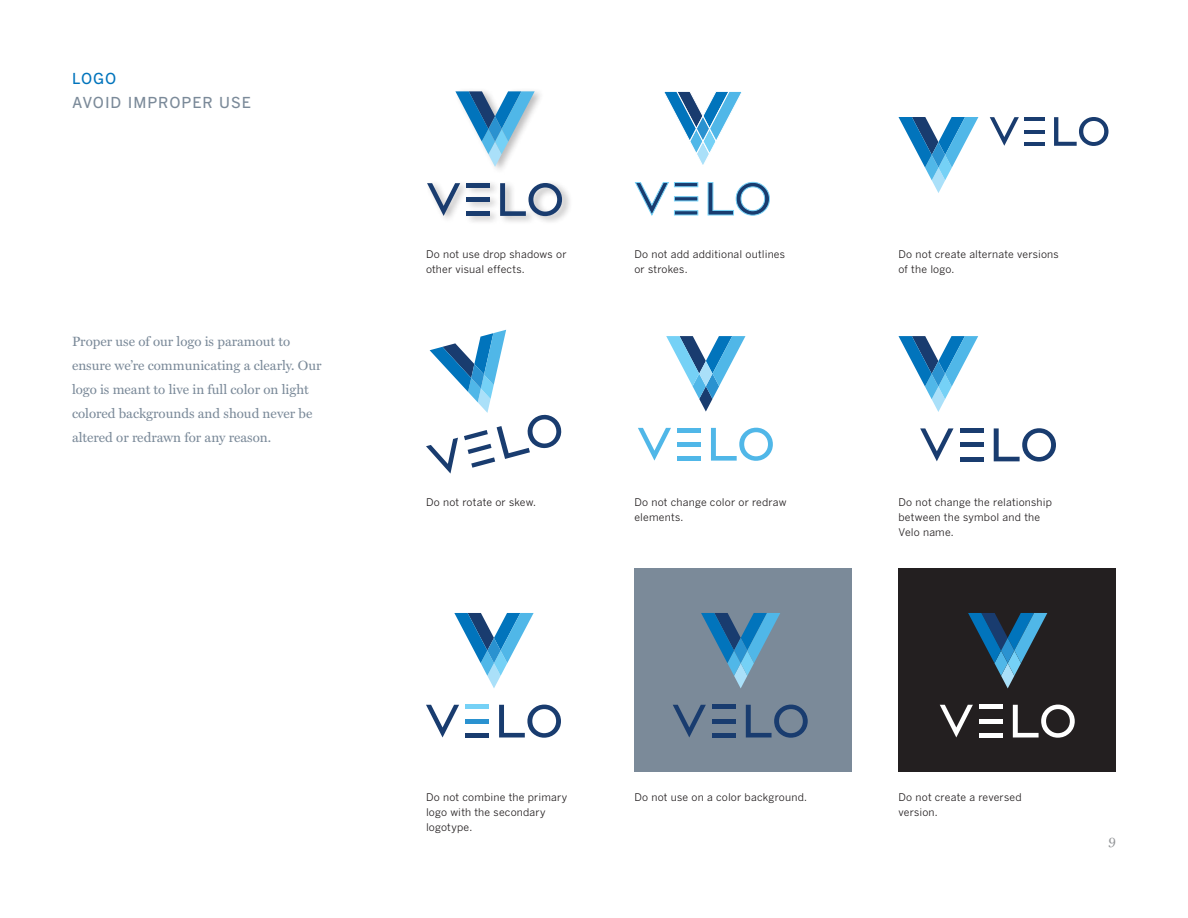
<style>
.page{position:relative;width:1188px;height:918px;background:#fff}
.page>*{position:absolute;margin:0;border:0;box-sizing:border-box;transform-origin:0 0}
.Page_header{font:500 15px "Benton Gothic";letter-spacing:.06em;color:#7b8a99}
.Page_header-2{font:500 15px "Benton Gothic";color:#0174bc}
.t1{font:13.5px/24px "Miller Text";color:#7b8a99}
.t2{font:13.5px "Miller Text";color:#939598}
.spec_text{font:10.5px/15px "Benton Gothic";letter-spacing:.015em;color:#231f20}
</style>
<div class="page">
<div style="left:634px;top:568px;width:218px;height:204px;background:#7b8a99"></div>
<div style="left:898px;top:568px;width:218px;height:204px;background:#231f20"></div>
<svg style="left:701px;top:613px;width:79px;height:75px"></svg>
<hr style="left:712px;top:705px;width:24px;height:4px;background:#193c6f">
<hr style="left:712px;top:719px;width:24px;height:4px;background:#193c6f">
<hr style="left:712px;top:733px;width:24px;height:4px;background:#193c6f">
<svg style="left:746px;top:705px;width:62px;height:33px"></svg>
<svg style="left:673px;top:705px;width:33px;height:32px"></svg>
<svg style="left:968px;top:613px;width:79px;height:75px"></svg>
<hr style="left:979px;top:705px;width:24px;height:4px;background:#fff">
<hr style="left:979px;top:719px;width:24px;height:4px;background:#fff">
<hr style="left:979px;top:733px;width:24px;height:4px;background:#fff">
<svg style="left:1013px;top:705px;width:62px;height:33px"></svg>
<svg style="left:940px;top:705px;width:33px;height:32px"></svg>
<svg style="left:454px;top:613px;width:80px;height:75px"></svg>
<hr style="left:465px;top:705px;width:24px;height:4px;background:#75d1f6">
<hr style="left:465px;top:719px;width:24px;height:4px;background:#2a92d0">
<hr style="left:465px;top:733px;width:24px;height:4px;background:#193c6f">
<svg style="left:499px;top:705px;width:62px;height:33px"></svg>
<svg style="left:426px;top:705px;width:33px;height:32px"></svg>
<svg style="left:666px;top:336px;width:79px;height:76px"></svg>
<hr style="left:677px;top:428px;width:24px;height:4px;background:#50b7e8">
<hr style="left:677px;top:442px;width:24px;height:4px;background:#50b7e8">
<div style="left:677px;top:456px;width:24px;height:5px;background:#50b7e8"></div>
<svg style="left:711px;top:428px;width:62px;height:33px"></svg>
<svg style="left:638px;top:428px;width:33px;height:33px"></svg>
<svg style="left:898px;top:336px;width:80px;height:76px"></svg>
<div style="left:960px;top:428px;width:23px;height:5px;background:#193c6f"></div>
<hr style="left:960px;top:443px;width:23px;height:4px;background:#193c6f">
<hr style="left:960px;top:457px;width:23px;height:4px;background:#193c6f">
<svg style="left:994px;top:428px;width:62px;height:34px"></svg>
<svg style="left:920px;top:428px;width:34px;height:33px"></svg>
<svg style="left:898px;top:117px;width:80px;height:76px"></svg>
<hr style="left:1024px;top:117px;width:21px;height:4px;background:#193c6f">
<hr style="left:1024px;top:130px;width:21px;height:3px;background:#193c6f">
<hr style="left:1024px;top:142px;width:21px;height:4px;background:#193c6f">
<svg style="left:1054px;top:117px;width:55px;height:29px"></svg>
<svg style="left:990px;top:117px;width:29px;height:29px"></svg>
<svg style="left:426px;top:330px;width:136px;height:144px"></svg>
<div style="left:426px;top:88px;width:147px;height:138px;background:#231f20;opacity:.3"></div>
<svg style="left:455px;top:91px;width:80px;height:76px"></svg>
<hr style="left:466px;top:183px;width:24px;height:4px;background:#193c6f">
<div style="left:466px;top:197px;width:24px;height:5px;background:#193c6f"></div>
<hr style="left:466px;top:212px;width:24px;height:4px;background:#193c6f">
<svg style="left:500px;top:183px;width:62px;height:33px"></svg>
<svg style="left:427px;top:183px;width:33px;height:33px"></svg>
<svg style="left:664px;top:91px;width:78px;height:74px"></svg>
<svg style="left:674px;top:182px;width:24px;height:5px"></svg>
<svg style="left:674px;top:196px;width:24px;height:5px"></svg>
<svg style="left:674px;top:210px;width:24px;height:5px"></svg>
<svg style="left:707px;top:182px;width:63px;height:34px"></svg>
<svg style="left:634px;top:182px;width:35px;height:34px"></svg>
<p class="Page_header-2" style="left:72px;top:69px;width:46px">LOGO</p>
<p class="Page_header" style="left:72px;top:93px;width:180px">AVOID IMPROPER USE</p>
<p class="t1" style="left:72px;top:329px;width:251px">Proper use of our logo is paramout to ensure we’re communicating a clearly. Our logo is meant to live in full color on light colored backgrounds and shoud never be altered or redrawn for any reason.</p>
<p class="spec_text" style="left:426px;top:247px;width:142px">Do not use drop shadows or other visual effects.</p>
<p class="spec_text" style="left:634px;top:247px;width:152px">Do not add additional outlines or strokes.</p>
<p class="spec_text" style="left:898px;top:247px;width:162px">Do not create alternate versions of the logo.</p>
<p class="spec_text" style="left:426px;top:495px;width:112px">Do not rotate or skew.</p>
<p class="spec_text" style="left:634px;top:495px;width:154px">Do not change color or redraw elements.</p>
<p class="spec_text" style="left:898px;top:495px;width:155px">Do not change the relationship between the symbol and the<br>Velo name.</p>
<p class="spec_text" style="left:426px;top:790px;width:143px">Do not combine the primary logo with the secondary logotype.</p>
<p class="spec_text" style="left:634px;top:790px;width:174px">Do not use on a color background.</p>
<p class="spec_text" style="left:898px;top:790px;width:125px">Do not create a reversed version.</p>
<p class="t2" style="left:1108px;top:831px;width:9px">9</p>
</div>
